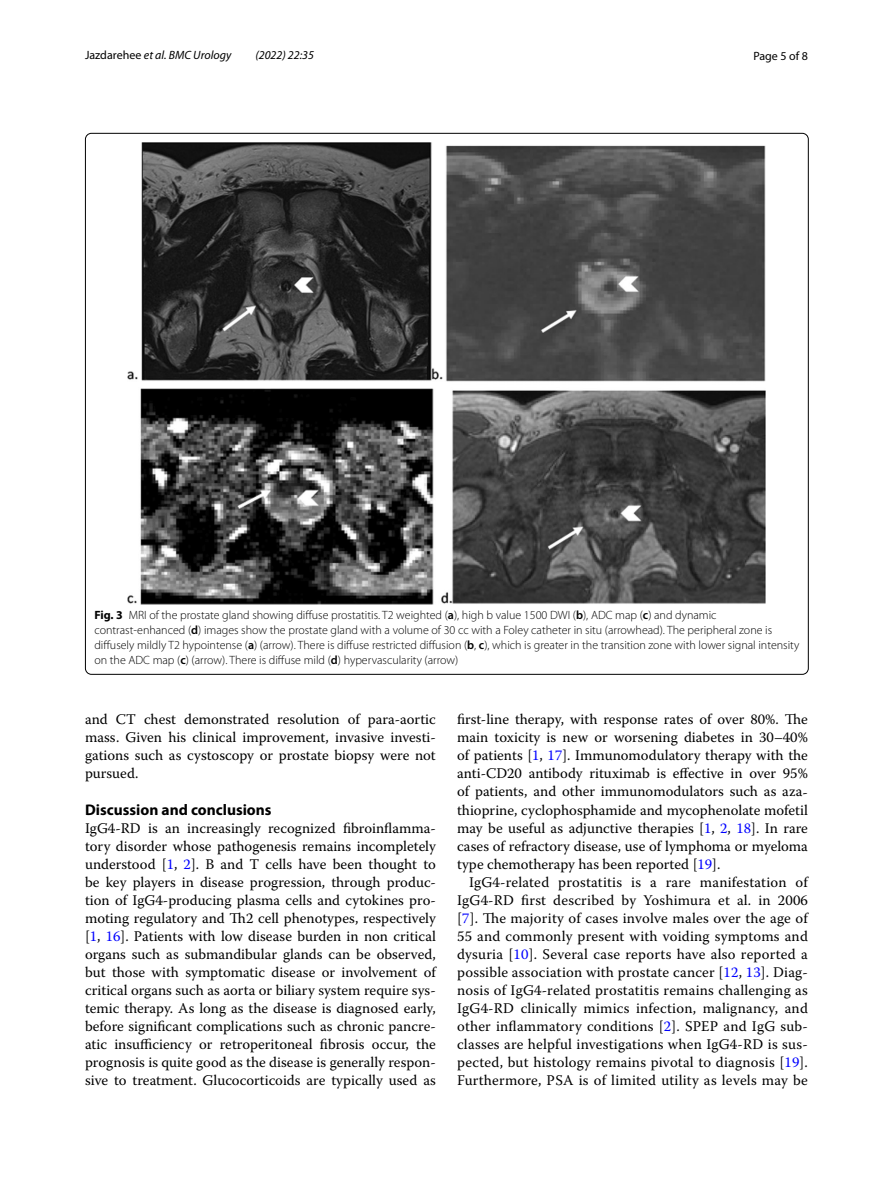
<style>
.page{position:relative;width:893px;height:1187px;background:#fff}
.page>*{position:absolute;margin:0;border:0;box-sizing:border-box;transform-origin:0 0}
.t1{font:700 15.45px "Myriad Pro";color:#000}
.t2{font:14.7px/18px "Warnock Pro";color:#000;text-align:justify}
.t3{font:300 12px/15px "Myriad Pro";color:#000}
.t4{font:italic 12px "Myriad Pro";color:#000}
.t5{font:12px "Myriad Pro";color:#000}
.s1{font-style:normal}
.s2{font-weight:700}
.s3{font-weight:600}
.s4{color:#00f}
</style>
<div class="page">
<img style="left:128px;top:142px;width:638px;height:462px">
<p class="t4" style="left:85px;top:48px;width:148px"><span class="s1">Jazdarehee</span> et al. BMC Urology</p>
<p class="t4" style="left:255px;top:48px;width:60px">(2022) 22:35</p>
<p class="t5" style="left:753px;top:48px;width:56px">Page 5 of 8</p>
<p class="t3" style="left:94px;top:608px;width:706px"><span class="s2">Fig. 3</span> MRI of the prostate gland showing diffuse prostatitis. T2 weighted (<span class="s3">a</span>), high b value 1500 DWI (<span class="s3">b</span>), ADC map (<span class="s3">c</span>) and dynamic contrast-enhanced (<span class="s3">d</span>) images show the prostate gland with a volume of 30 cc with a Foley catheter in situ (arrowhead). The peripheral zone is diffusely mildly T2 hypointense (<span class="s3">a</span>) (arrow). There is diffuse restricted diffusion (<span class="s3">b</span>, <span class="s3">c</span>), which is greater in the transition zone with lower signal intensity on the ADC map (<span class="s3">c</span>) (arrow). There is diffuse mild (<span class="s3">d</span>) hypervascularity (arrow)</p>
<p class="t2" style="left:85px;top:710px;width:352px">and CT chest demonstrated resolution of para-aortic mass. Given his clinical improvement, invasive investi&shy;gations such as cystoscopy or prostate biopsy were not pursued.</p>
<p class="t1" style="left:85px;top:799px;width:188px">Discussion and conclusions</p>
<p class="t2" style="left:85px;top:818px;width:352px">IgG4-RD is an increasingly recognized fibroinflamma&shy;tory disorder whose pathogenesis remains incompletely understood [<span class="s4">1</span>, <span class="s4">2</span>]. B and T cells have been thought to be key players in disease progression, through produc&shy;tion of IgG4-producing plasma cells and cytokines pro&shy;moting regulatory and Th2 cell phenotypes, respectively [<span class="s4">1</span>, <span class="s4">16</span>]. Patients with low disease burden in non critical organs such as submandibular glands can be observed, but those with symptomatic disease or involvement of critical organs such as aorta or biliary system require sys&shy;temic therapy. As long as the disease is diagnosed early, before significant complications such as chronic pancre&shy;atic insufficiency or retroperitoneal fibrosis occur, the prognosis is quite good as the disease is generally respon&shy;sive to treatment. Glucocorticoids are typically used as</p>
<p class="t2" style="left:457px;top:710px;width:352px">first-line therapy, with response rates of over 80%. The main toxicity is new or worsening diabetes in 30–40% of patients [<span class="s4">1</span>, <span class="s4">17</span>]. Immunomodulatory therapy with the anti-CD20 antibody rituximab is effective in over 95% of patients, and other immunomodulators such as aza&shy;thioprine, cyclophosphamide and mycophenolate mofetil may be useful as adjunctive therapies [<span class="s4">1</span>, <span class="s4">2</span>, <span class="s4">18</span>]. In rare cases of refractory disease, use of lymphoma or myeloma type chemotherapy has been reported [<span class="s4">19</span>].</p>
<p class="t2" style="left:457px;top:872px;width:352px;text-indent:12px">IgG4-related prostatitis is a rare manifestation of IgG4-RD first described by Yoshimura et al. in 2006 [<span class="s4">7</span>]. The majority of cases involve males over the age of 55 and commonly present with voiding symptoms and dysuria [<span class="s4">10</span>]. Several case reports have also reported a possible association with prostate cancer [<span class="s4">12</span>, <span class="s4">13</span>]. Diag&shy;nosis of IgG4-related prostatitis remains challenging as IgG4-RD clinically mimics infection, malignancy, and other inflammatory conditions [<span class="s4">2</span>]. SPEP and IgG sub&shy;classes are helpful investigations when IgG4-RD is sus&shy;pected, but histology remains pivotal to diagnosis [<span class="s4">19</span>].<br>Furthermore, PSA is of limited utility as levels may be</p>
</div>
